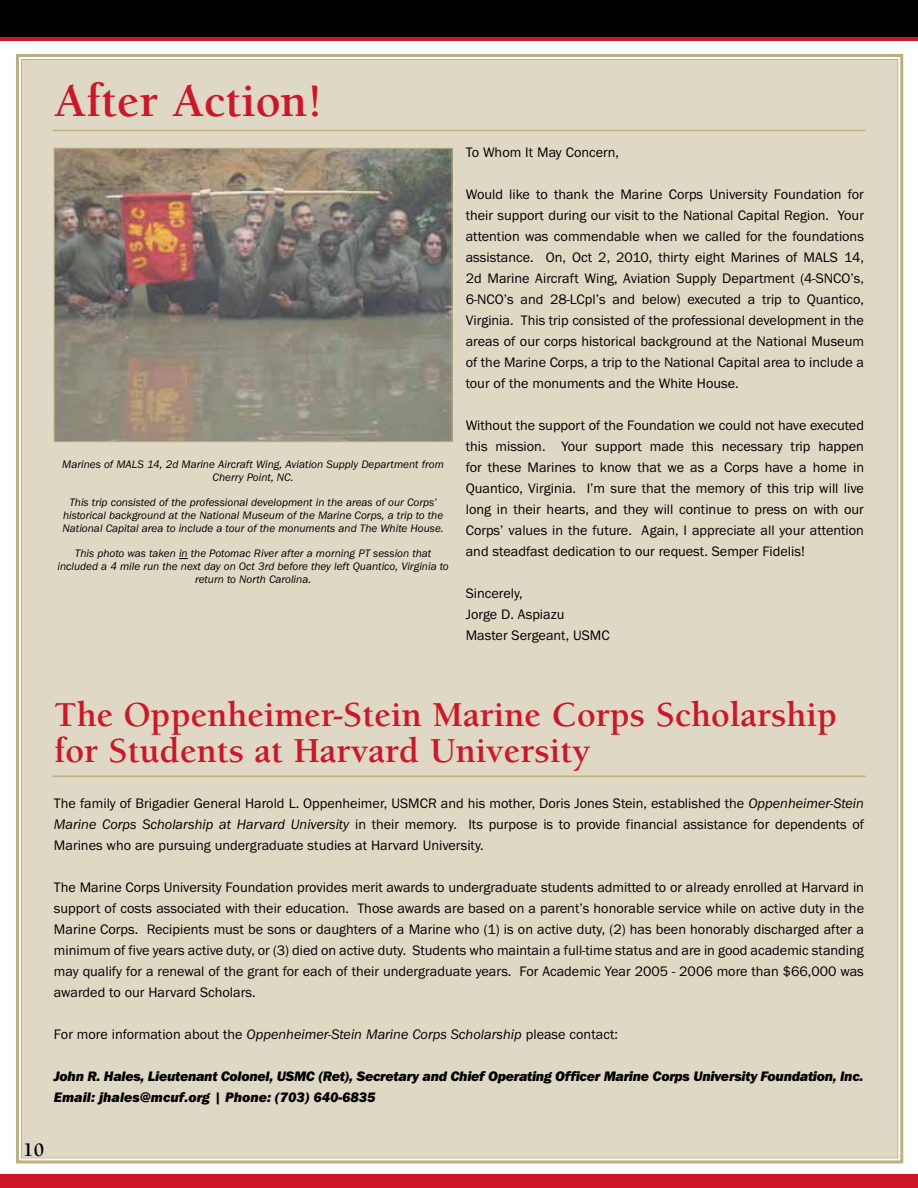
<style>
.page{position:relative;width:918px;height:1188px;background:#fff}
.page>*{position:absolute;margin:0;border:0;box-sizing:border-box;transform-origin:0 0}
.t1{font:700 48px "Berkeley";color:#ce1628}
.t2{font:700 36px/36px "Berkeley";color:#ce1628}
.t3{font:700 19.5px "Berkeley";color:#000}
.t4{font:14.25px/21px "Franklin Gothic";color:#000;text-align:justify}
.t5{font:italic 800 14.25px/21px "Franklin Gothic H";letter-spacing:-.02em;color:#000}
.t6{font:italic 11.25px/12.8px "Franklin Gothic";color:#000;text-align:center}
.s1{font-style:italic}
</style>
<div class="page">
<div style="left:0;top:0;width:918px;height:37px;background:#000"></div>
<hr style="left:0;top:37px;width:918px;height:3px;background:#ce1628">
<div style="left:0;top:1174px;width:918px;height:14px;background:#ce1628"></div>
<div style="left:16px;top:54px;width:888px;height:1110px;background:#dfd8c4"></div>
<hr style="left:53px;top:130px;width:812px;height:1px;background:#bcaf82">
<hr style="left:53px;top:776px;width:812px;height:1px;background:#bcaf82">
<img style="left:56px;top:150px;width:394px;height:290px">
<div style="left:54px;top:148px;width:398px;height:294px;border:1px solid #bcaf82"></div>
<h1 class="t1" style="left:54px;top:76px;width:270px">After Action!</h1>
<p class="t6" style="left:62px;top:458px;width:383px">Marines of MALS 14, 2d Marine Aircraft Wing, Aviation Supply Department from<br>Cherry Point, NC.</p>
<p class="t6" style="left:63px;top:496px;width:383px">This trip consisted of the professional development in the areas of our Corps’ historical background at the National Museum of the Marine Corps, a trip to the<br>National Capital area to include a tour of the monuments and The White House.</p>
<p class="t6" style="left:57px;top:547px;width:393px">This photo was taken in the Potomac River after a morning PT session that included a 4 mile run the next day on Oct 3rd before they left Quantico, Virginia to return to North Carolina.</p>
<p class="t4" style="left:466px;top:142px;width:155px">To Whom It May Concern,</p>
<p class="t4" style="left:466px;top:184px;width:400px">Would like to thank the Marine Corps University Foundation for their support during our visit to the National Capital Region. Your attention was commendable when we called for the foundations assistance. On, Oct 2, 2010, thirty eight Marines of MALS 14, 2d Marine Aircraft Wing, Aviation Supply Department (4-SNCO’s, 6-NCO’s and 28-LCpl’s and below) executed a trip to Quantico, Virginia. This trip consisted of the professional development in the areas of our corps historical background at the National Museum of the Marine Corps, a trip to the National Capital area to include a tour of the monuments and the White House.</p>
<p class="t4" style="left:466px;top:415px;width:400px">Without the support of the Foundation we could not have executed this mission. Your support made this necessary trip happen for these Marines to know that we as a Corps have a home in Quantico, Virginia. I’m sure that the memory of this trip will live long in their hearts, and they will continue to press on with our Corps’ values in the future. Again, I appreciate all your attention and steadfast dedication to our request. Semper Fidelis!</p>
<p class="t4" style="left:466px;top:583px;width:145px;text-align:left">Sincerely,<br>Jorge D. Aspiazu<br>Master Sergeant, USMC</p>
<h2 class="t2" style="left:54px;top:697px;width:785px">The Oppenheimer-Stein Marine Corps Scholarship for Students at Harvard University</h2>
<p class="t4" style="left:54px;top:793px;width:812px">The family of Brigadier General Harold L. Oppenheimer, USMCR and his mother, Doris Jones Stein, established the <span class="s1">Oppenheimer-Stein Marine Corps Scholarship at Harvard University</span> in their memory. Its purpose is to provide financial assistance for dependents of Marines who are pursuing undergraduate studies at Harvard University.</p>
<p class="t4" style="left:54px;top:877px;width:812px">The Marine Corps University Foundation provides merit awards to undergraduate students admitted to or already enrolled at Harvard in support of costs associated with their education. Those awards are based on a parent’s honorable service while on active duty in the Marine Corps. Recipients must be sons or daughters of a Marine who (1) is on active duty, (2) has been honorably discharged after a minimum of five years active duty, or (3) died on active duty. Students who maintain a full-time status and are in good academic standing may qualify for a renewal of the grant for each of their undergraduate years. For Academic Year 2005 - 2006 more than $66,000 was awarded to our Harvard Scholars.</p>
<p class="t4" style="left:54px;top:1024px;width:566px">For more information about the <span class="s1">Oppenheimer-Stein Marine Corps Scholarship</span> please contact:</p>
<p class="t5" style="left:54px;top:1065px;width:811px">John R. Hales, Lieutenant Colonel, USMC (Ret), Secretary and Chief Operating Officer Marine Corps University Foundation, Inc.<br>Email: jhales@mcuf.org | Phone: (703) 640-6835</p>
<h3 class="t3" style="left:23px;top:1139px;width:22px">10</h3>
</div>
